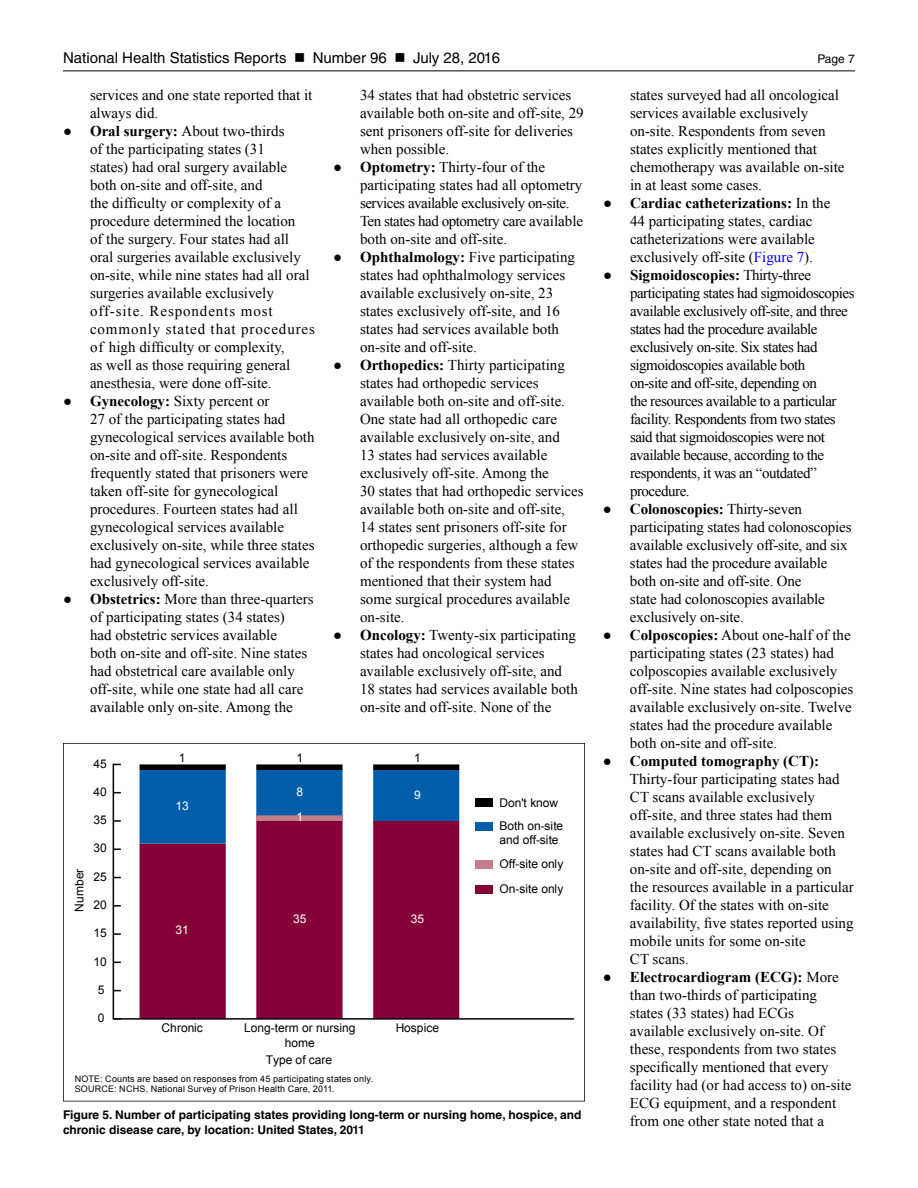
<style>
.page{position:relative;width:918px;height:1188px;background:#fff}
.page>*{position:absolute;margin:0;border:0;box-sizing:border-box;transform-origin:0 0}
.t1{font:15px/18px "Times New Roman";color:#000}
.t2{font:15px/18px "Times New Roman";letter-spacing:-.03em;color:#000}
.t3{font:15px "Helvetica LT Std";color:#000}
.t4{font:700 15px "Times New Roman";color:#000}
.t5{font:700 12px/15px "Helvetica LT Std";color:#000}
.t6{font:12px/14.4px "Arial";color:#000;text-align:center}
.t7{font:12px/24.5px "Arial";color:#010101}
.t8{font:12px "Arial";color:#fff}
.t9{font:12px "Helvetica LT Std";color:#000}
.t10{font:9px/10.5px "Arial";letter-spacing:.02em;color:#000}
.s1{font-weight:700}
.s2{color:#00f}
</style>
<div class="page">
<hr style="left:63px;top:70px;width:792px;height:1px;background:#000">
<svg style="left:63px;top:743px;width:522px;height:358px"></svg>
<svg style="left:140px;top:844px;width:319px;height:174px;fill:#860038"></svg>
<svg style="left:140px;top:764px;width:319px;height:80px"></svg>
<hr style="left:113px;top:764px;width:1px;height:255px;background:#000">
<svg style="left:114px;top:820px;width:7px;height:2px"></svg>
<svg style="left:114px;top:848px;width:7px;height:2px"></svg>
<svg style="left:114px;top:905px;width:7px;height:2px"></svg>
<svg style="left:114px;top:933px;width:7px;height:2px"></svg>
<hr style="left:113px;top:1018px;width:461px;height:2px;background:#000">
<div style="left:475px;top:885px;width:18px;height:9px;background:#860038"></div>
<div style="left:475px;top:860px;width:18px;height:9px;background:#c17d89"></div>
<div style="left:475px;top:822px;width:18px;height:9px;background:#005daa"></div>
<div style="left:475px;top:798px;width:18px;height:9px;background:#000"></div>
<p class="t3" style="left:63px;top:49px;width:439px">National Health Statistics Reports ■ Number 96 ■ July 28, 2016</p>
<p class="t9" style="left:817px;top:52px;width:39px">Page 7</p>
<p class="t1" style="left:90px;top:86px;width:224px">services and one state reported that it always did.</p>
<p class="t1" style="left:90px;top:122px;width:227px;text-indent:-27px"><span class="s1">● Oral surgery:</span> About two-thirds<br>of the participating states (31<br>states) had oral surgery available both on-site and off-site, and<br>the difficulty or complexity of a procedure determined the location<br>of the surgery. Four states had all oral surgeries available exclusively on-site, while nine states had all oral surgeries available exclusively off-site. Respondents most commonly stated that procedures of high difficulty or complexity,<br>as well as those requiring general anesthesia, were done off-site.</p>
<p class="t1" style="left:90px;top:392px;width:226px;text-indent:-27px"><span class="s1">● Gynecology:</span> Sixty percent or<br>27 of the participating states had gynecological services available both on-site and off-site. Respondents frequently stated that prisoners were taken off-site for gynecological procedures. Fourteen states had all gynecological services available exclusively on-site, while three states had gynecological services available exclusively off-site.</p>
<p class="t1" style="left:90px;top:590px;width:225px;text-indent:-27px"><span class="s1">● Obstetrics:</span> More than three-quarters of participating states (34 states)<br>had obstetric services available<br>both on-site and off-site. Nine states had obstetrical care available only off-site, while one state had all care available only on-site. Among the</p>
<p class="t1" style="left:360px;top:86px;width:225px">34 states that had obstetric services available both on-site and off-site, 29 sent prisoners off-site for deliveries when possible.</p>
<p class="t1" style="left:360px;top:158px;width:225px;text-indent:-27px"><span class="s1">● Optometry:</span> Thirty-four of the participating states had all optometry services available exclusively on-site.<br>Ten states had optometry care available both on-site and off-site.</p>
<p class="t1" style="left:360px;top:248px;width:217px;text-indent:-27px"><span class="s1">● Ophthalmology:</span> Five participating states had ophthalmology services available exclusively on-site, 23 states exclusively off-site, and 16 states had services available both on-site and off-site.</p>
<p class="t1" style="left:360px;top:356px;width:225px;text-indent:-27px"><span class="s1">● Orthopedics:</span> Thirty participating states had orthopedic services available both on-site and off-site.<br>One state had all orthopedic care available exclusively on-site, and<br>13 states had services available exclusively off-site. Among the<br>30 states that had orthopedic services available both on-site and off-site, 14 states sent prisoners off-site for orthopedic surgeries, although a few of the respondents from these states mentioned that their system had some surgical procedures available on-site.</p>
<p class="t1" style="left:360px;top:626px;width:219px;text-indent:-27px"><span class="s1">● Oncology:</span> Twenty-six participating states had oncological services available exclusively off-site, and 18 states had services available both on-site and off-site. None of the</p>
<p class="t1" style="left:630px;top:86px;width:216px">states surveyed had all oncological services available exclusively on-site. Respondents from seven states explicitly mentioned that chemotherapy was available on-site in at least some cases.</p>
<p class="t1" style="left:630px;top:194px;width:202px;text-indent:-27px"><span class="s1">● Cardiac catheterizations:</span> In the 44 participating states, cardiac catheterizations were available exclusively off-site (<span class="s2">Figure 7</span>).</p>
<p class="t2" style="left:630px;top:266px;width:226px;text-indent:-27px"><span class="s1">● Sigmoidoscopies:</span> Thirty-three participating states had sigmoidoscopies available exclusively off-site, and three states had the procedure available exclusively on-site. Six states had sigmoidoscopies available both<br>on-site and off-site, depending on<br>the resources available to a particular facility. Respondents from two states said that sigmoidoscopies were not available because, according to the respondents, it was an “outdated” procedure.</p>
<p class="t1" style="left:630px;top:500px;width:223px;text-indent:-27px"><span class="s1">● Colonoscopies:</span> Thirty-seven participating states had colonoscopies available exclusively off-site, and six states had the procedure available both on-site and off-site. One<br>state had colonoscopies available exclusively on-site.</p>
<p class="t1" style="left:630px;top:626px;width:225px;text-indent:-27px"><span class="s1">● Colposcopies:</span> About one-half of the participating states (23 states) had colposcopies available exclusively off-site. Nine states had colposcopies available exclusively on-site. Twelve states had the procedure available both on-site and off-site.</p>
<p class="t4" style="left:603px;top:751px;width:218px">● Computed tomography (CT):</p>
<p class="t1" style="left:630px;top:770px;width:225px">Thirty-four participating states had CT scans available exclusively off-site, and three states had them available exclusively on-site. Seven states had CT scans available both on-site and off-site, depending on the resources available in a particular facility. Of the states with on-site availability, five states reported using mobile units for some on-site<br>CT scans.</p>
<p class="t1" style="left:630px;top:968px;width:223px;text-indent:-27px"><span class="s1">● Electrocardiogram (ECG):</span> More than two-thirds of participating states (33 states) had ECGs available exclusively on-site. Of these, respondents from two states specifically mentioned that every facility had (or had access to) on-site ECG equipment, and a respondent from one other state noted that a</p>
<p class="t6" style="left:179px;top:750px;width:8px">1</p>
<p class="t6" style="left:296px;top:750px;width:8px">1</p>
<p class="t6" style="left:414px;top:750px;width:8px">1</p>
<p class="t6" style="left:94px;top:756px;width:15px">45</p>
<p class="t8" style="left:296px;top:784px;width:8px">8</p>
<p class="t8" style="left:414px;top:787px;width:8px">9</p>
<p class="t6" style="left:94px;top:785px;width:15px">40</p>
<p class="t7" style="left:499px;top:791px;width:65px;line-height:23.4px">Don't know<br>Both on-site</p>
<p class="t7" style="left:499px;top:828px;width:65px">and off-site<br>Off-site only<br>On-site only</p>
<p class="t8" style="left:176px;top:798px;width:15px">13</p>
<p class="t8" style="left:296px;top:809px;width:8px">1</p>
<p class="t6" style="left:94px;top:813px;width:15px">35</p>
<p class="t6" style="left:94px;top:841px;width:15px">30</p>
<p class="t6" style="left:72px;top:912px;width:45px;rotate:-90deg">Number</p>
<p class="t6" style="left:94px;top:869px;width:15px">25</p>
<p class="t6" style="left:94px;top:898px;width:15px">20</p>
<p class="t8" style="left:293px;top:911px;width:15px">35</p>
<p class="t8" style="left:411px;top:911px;width:15px">35</p>
<p class="t8" style="left:176px;top:922px;width:15px">31</p>
<p class="t6" style="left:94px;top:926px;width:15px">15</p>
<p class="t6" style="left:94px;top:954px;width:15px">10</p>
<p class="t6" style="left:98px;top:983px;width:8px">5</p>
<p class="t6" style="left:98px;top:1011px;width:8px">0</p>
<p class="t6" style="left:162px;top:1021px;width:43px">Chronic</p>
<p class="t6" style="left:244px;top:1021px;width:113px">Long-term or nursing home</p>
<p class="t6" style="left:396px;top:1021px;width:45px">Hospice</p>
<p class="t6" style="left:266px;top:1053px;width:68px">Type of care</p>
<p class="t10" style="left:75px;top:1074px;width:300px">NOTE: Counts are based on responses from 45 participating states only.<br>SOURCE: NCHS, National Survey of Prison Health Care, 2011.</p>
<p class="t5" style="left:63px;top:1107px;width:520px">Figure 5. Number of participating states providing long-term or nursing home, hospice, and chronic disease care, by location: United States, 2011</p>
</div>
